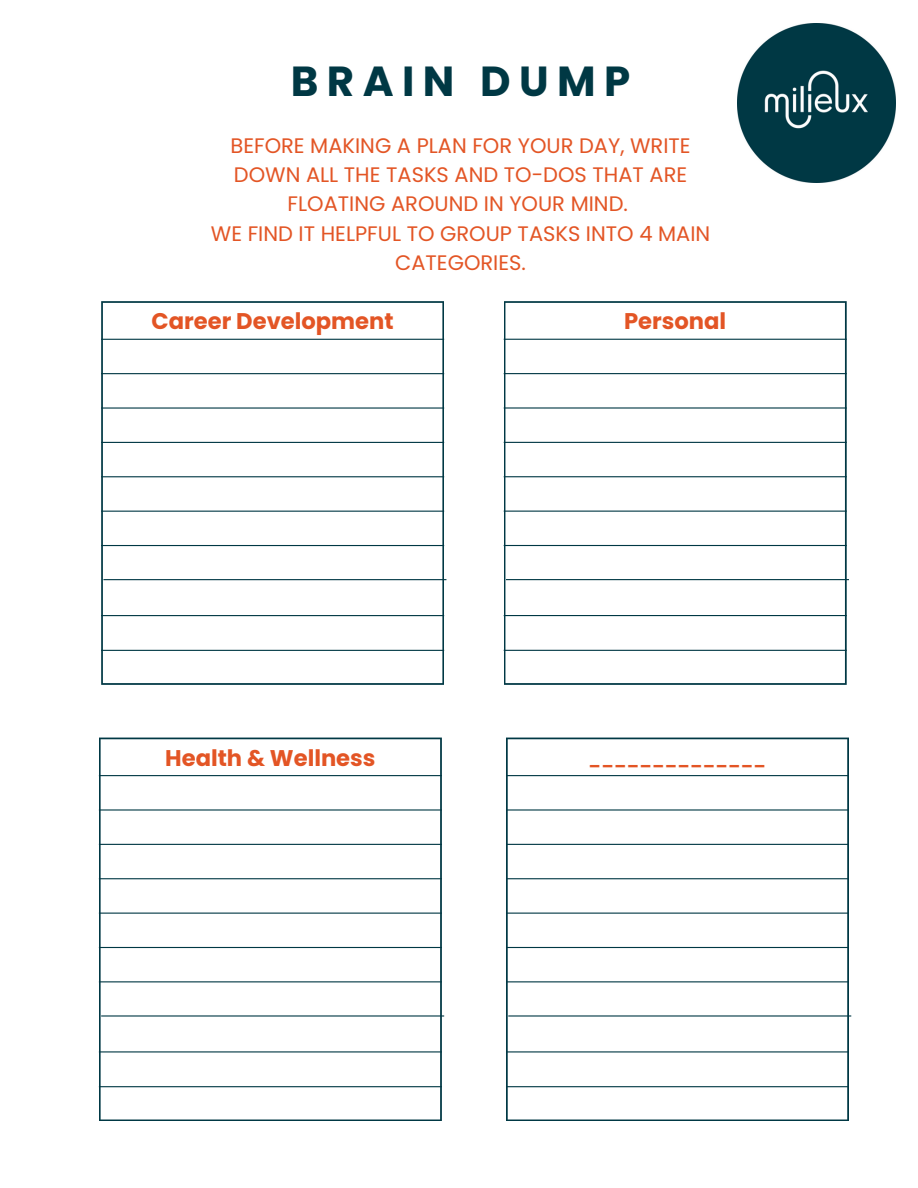
<style>
.page{position:relative;width:918px;height:1188px;background:#fff}
.page>*{position:absolute;margin:0;border:0;box-sizing:border-box;transform-origin:0 0}
.t1{font:700 42px "Poppins";letter-spacing:.2em;color:#003844}
.t2{font:700 22.65px "Poppins";color:#e35525}
.t3{font:700 21.15px "Roboto Mono";color:#e35525}
.t4{font:21px/29.2px "Poppins";color:#e35525;text-align:center}
</style>
<div class="page">
<svg style="left:101px;top:301px;width:343px;height:384px"></svg>
<hr style="left:101px;top:339px;width:343px;height:1px;background:#003844">
<hr style="left:101px;top:373px;width:343px;height:1px;background:#003844">
<hr style="left:101px;top:407px;width:343px;height:2px;background:#003844">
<hr style="left:101px;top:442px;width:343px;height:1px;background:#003844">
<hr style="left:101px;top:476px;width:343px;height:1px;background:#003844">
<hr style="left:101px;top:511px;width:343px;height:1px;background:#003844">
<hr style="left:101px;top:545px;width:343px;height:1px;background:#003844">
<hr style="left:103px;top:579px;width:343px;height:1px;background:#003844">
<hr style="left:101px;top:615px;width:343px;height:1px;background:#003844">
<hr style="left:101px;top:650px;width:343px;height:1px;background:#003844">
<svg style="left:504px;top:301px;width:343px;height:384px"></svg>
<hr style="left:504px;top:339px;width:343px;height:1px;background:#003844">
<hr style="left:504px;top:373px;width:343px;height:1px;background:#003844">
<hr style="left:504px;top:407px;width:343px;height:2px;background:#003844">
<hr style="left:504px;top:442px;width:343px;height:1px;background:#003844">
<hr style="left:504px;top:476px;width:343px;height:1px;background:#003844">
<hr style="left:504px;top:511px;width:343px;height:1px;background:#003844">
<hr style="left:504px;top:545px;width:343px;height:1px;background:#003844">
<hr style="left:506px;top:579px;width:343px;height:1px;background:#003844">
<hr style="left:504px;top:615px;width:343px;height:1px;background:#003844">
<hr style="left:504px;top:650px;width:343px;height:1px;background:#003844">
<svg style="left:99px;top:738px;width:343px;height:383px"></svg>
<hr style="left:99px;top:775px;width:343px;height:1px;background:#003844">
<hr style="left:99px;top:809px;width:343px;height:2px;background:#003844">
<hr style="left:99px;top:844px;width:343px;height:1px;background:#003844">
<hr style="left:99px;top:878px;width:343px;height:1px;background:#003844">
<hr style="left:99px;top:913px;width:343px;height:1px;background:#003844">
<hr style="left:99px;top:947px;width:343px;height:1px;background:#003844">
<hr style="left:99px;top:981px;width:343px;height:1px;background:#003844">
<hr style="left:101px;top:1015px;width:343px;height:2px;background:#003844">
<hr style="left:99px;top:1051px;width:343px;height:1px;background:#003844">
<hr style="left:99px;top:1086px;width:343px;height:1px;background:#003844">
<svg style="left:506px;top:738px;width:343px;height:383px"></svg>
<hr style="left:506px;top:775px;width:343px;height:1px;background:#003844">
<hr style="left:506px;top:809px;width:343px;height:2px;background:#003844">
<hr style="left:506px;top:844px;width:343px;height:1px;background:#003844">
<hr style="left:506px;top:878px;width:343px;height:1px;background:#003844">
<hr style="left:506px;top:913px;width:343px;height:1px;background:#003844">
<hr style="left:506px;top:947px;width:343px;height:1px;background:#003844">
<hr style="left:506px;top:981px;width:343px;height:1px;background:#003844">
<hr style="left:508px;top:1015px;width:343px;height:2px;background:#003844">
<hr style="left:506px;top:1051px;width:343px;height:1px;background:#003844">
<hr style="left:506px;top:1086px;width:343px;height:1px;background:#003844">
<img style="left:737px;top:24px;width:159px;height:158px">
<p class="t1" style="left:291px;top:52px;width:341px">BRAIN DUMP</p>
<h1 class="t4" style="left:211px;top:131px;width:501px">BEFORE MAKING A PLAN FOR YOUR DAY, WRITE<br>DOWN ALL THE TASKS AND TO-DOS THAT ARE<br>FLOATING AROUND IN YOUR MIND.<br>WE FIND IT HELPFUL TO GROUP TASKS INTO 4 MAIN<br>CATEGORIES.</h1>
<h2 class="t2" style="left:152px;top:306px;width:244px">Career Development</h2>
<p class="t2" style="left:624px;top:306px;width:104px">Personal</p>
<p class="t2" style="left:165px;top:742px;width:212px">Health &amp; Wellness</p>
<p class="t3" style="left:589px;top:743px;width:179px">______________</p>
</div>
